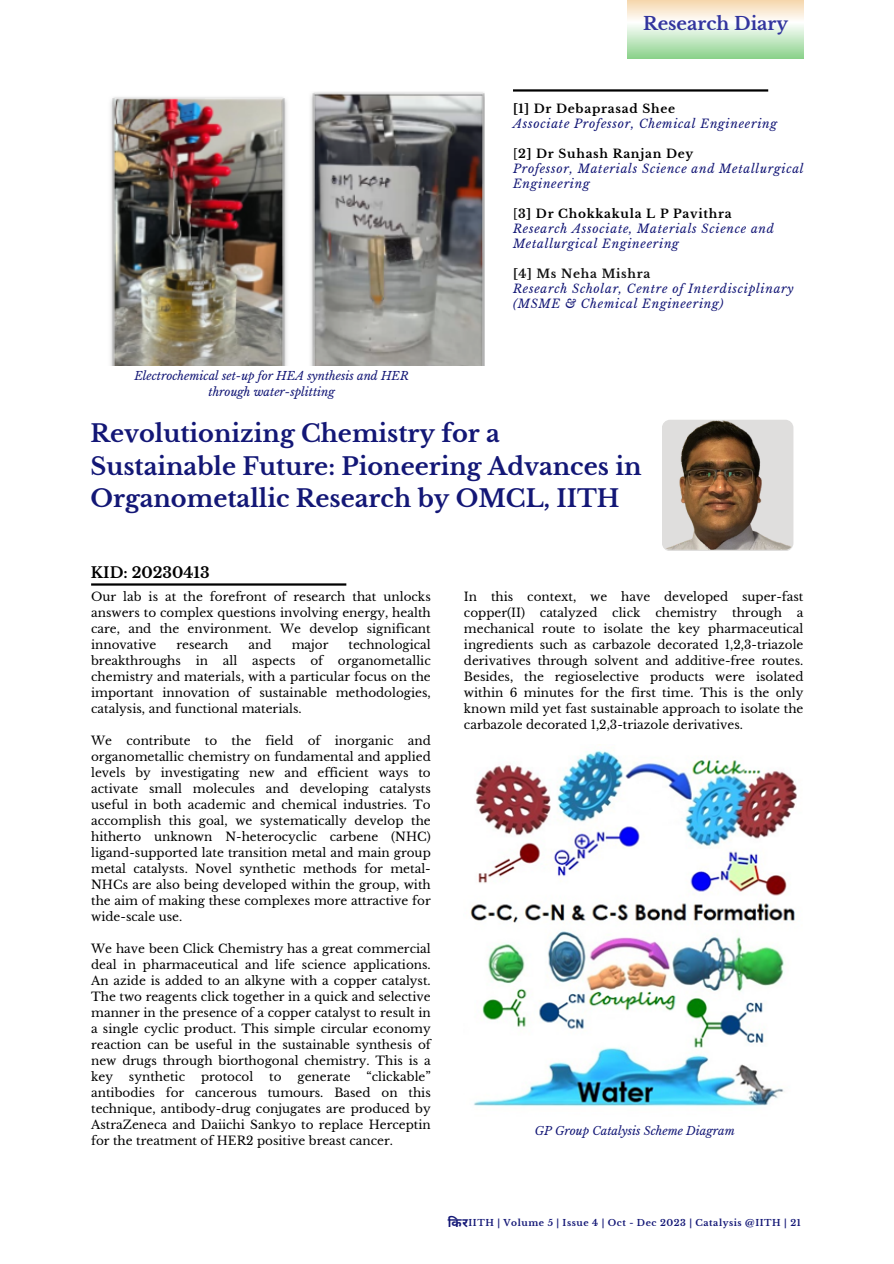
<style>
.page{position:relative;width:894px;height:1264px;background:#fff}
.page>*{position:absolute;margin:0;border:0;box-sizing:border-box;transform-origin:0 0}
.t1{font:700 24px/32.7px "Libre Baskerville";color:#131776}
.t2{font:700 18px "Libre Baskerville";color:#32359e}
.t3{font:700 15px "Libre Baskerville";color:#000}
.t4{font:700 12.45px "Noto Sans Devanagari";color:#131776}
.t5{font:12px/16px "Libre Baskerville";color:#000;text-align:justify}
.t6{font:italic 12px/15px "Libre Baskerville";letter-spacing:.06em;color:#131776}
.t7{font:italic 11.55px/15.5px "Libre Baskerville";color:#131776;text-align:center}
.t8{font:700 9px "Libre Baskerville";letter-spacing:.06em;color:#131776}
.s1{font-weight:700;font-style:normal;color:#000}
.s2{font-style:normal;color:#000}
.s3{font-weight:700;font-style:normal;color:#141414}
</style>
<div class="page">
<img style="left:110px;top:97px;width:177px;height:269px">
<img style="left:310px;top:92px;width:174px;height:274px">
<hr style="left:513px;top:89px;width:255px;height:3px;background:#000">
<hr style="left:91px;top:583px;width:255px;height:2px;background:#000">
<img style="left:661px;top:418px;width:132px;height:131px;border-radius:8px">
<img style="left:470px;top:744px;width:327px;height:363px">
<svg style="left:627px;top:0;width:176px;height:59px"></svg>
<h5 class="t2" style="left:642px;top:13px;width:147px">Research Diary</h5>
<h5 class="t7" style="left:134px;top:368px;width:276px">Electrochemical set-up for HEA synthesis and HER through water-splitting</h5>
<h5 class="t6" style="left:513px;top:101px;width:265px"><span class="s1">[1] Dr Debaprasad Shee<br></span>Associate Professor, Chemical Engineering</h5>
<h5 class="t6" style="left:513px;top:146px;width:292px"><span class="s2">[</span><span class="s1">2] Dr Suhash Ranjan Dey<br></span>Professor, Materials Science and Metallurgical<br>Engineering</h5>
<h5 class="t6" style="left:513px;top:206px;width:262px"><span class="s2">[</span><span class="s1">3] Dr Chokkakula L P Pavithra<br></span>Research Associate, Materials Science and<br>Metallurgical Engineering</h5>
<h5 class="t6" style="left:513px;top:266px;width:282px"><span class="s3">[4] Ms Neha Mishra<br></span>Research Scholar, Centre of Interdisciplinary (MSME &amp; Chemical Engineering)</h5>
<h5 class="t1" style="left:90px;top:417px;width:552px">Revolutionizing Chemistry for a<br>Sustainable Future: Pioneering Advances in<br>Organometallic Research by OMCL, IITH</h5>
<h5 class="t3" style="left:91px;top:563px;width:120px">KID: 20230413</h5>
<h1 class="t5" style="left:91px;top:589px;width:341px">Our lab is at the forefront of research that unlocks answers to complex questions involving energy, health care, and the environment. We develop significant innovative</h1>
<h1 class="t5" style="left:91px;top:637px;width:341px;text-indent:257px">technological breakthroughs in all aspects of organometallic chemistry and materials, with a particular focus on the important innovation of sustainable methodologies, catalysis, and functional materials.</h1>
<p class="t5" style="left:91px;top:733px;width:341px">We contribute to the field of inorganic and organometallic chemistry on fundamental and applied levels by investigating new and efficient ways to activate small molecules and developing catalysts useful in both academic and chemical industries. To accomplish this goal, we systematically develop the hitherto unknown N-heterocyclic carbene (NHC) ligand-supported late transition metal and main group metal catalysts. Novel synthetic methods for metal-NHCs are also being developed within the group, with the aim of making these complexes more attractive for wide-scale use.</p>
<h3 class="t5" style="left:91px;top:941px;width:341px">We have been Click Chemistry has a great commercial deal in pharmaceutical and life science applications.<br>An azide is added to an alkyne with a copper catalyst.<br>The two reagents click together in a quick and selective manner in the presence of a copper catalyst to result in a single cyclic product. This simple circular economy reaction can be useful in the sustainable synthesis of new drugs through biorthogonal chemistry. This is a key</h3>
<h1 class="t5" style="left:176px;top:637px;width:53px">research</h1>
<h1 class="t5" style="left:248px;top:637px;width:25px">and</h1>
<h1 class="t5" style="left:291px;top:637px;width:38px">major</h1>
<h3 class="t5" style="left:91px;top:1069px;width:341px;text-indent:275px">“clickable” antibodies for cancerous tumours. Based on this technique, antibody-drug conjugates are produced by AstraZeneca and Daiichi Sankyo to replace Herceptin for the treatment of HER2 positive breast cancer.</h3>
<h3 class="t5" style="left:129px;top:1069px;width:58px">synthetic</h3>
<h3 class="t5" style="left:201px;top:1069px;width:54px">protocol</h3>
<h3 class="t5" style="left:269px;top:1069px;width:14px">to</h3>
<h3 class="t5" style="left:297px;top:1069px;width:54px">generate</h3>
<h5 class="t5" style="left:464px;top:589px;width:341px">In this context, we have developed super-fast copper(II) catalyzed click chemistry through a mechanical route to isolate the key pharmaceutical ingredients such as carbazole decorated 1,2,3-triazole derivatives through solvent and additive-free routes.<br>Besides, the regioselective products were isolated within 6 minutes for the first time. This is the only known mild yet fast sustainable approach to isolate the carbazole decorated 1,2,3-triazole derivatives.</h5>
<p class="t7" style="left:534px;top:1122px;width:201px">GP Group Catalysis Scheme Diagram</p>
<p class="t4" style="left:447px;top:1215px;width:22px">कि र</p>
<h4 class="t8" style="left:468px;top:1217px;width:333px">IITH | Volume 5 | Issue 4 | Oct - Dec 2023 | Catalysis @IITH | 21</h4>
</div>
